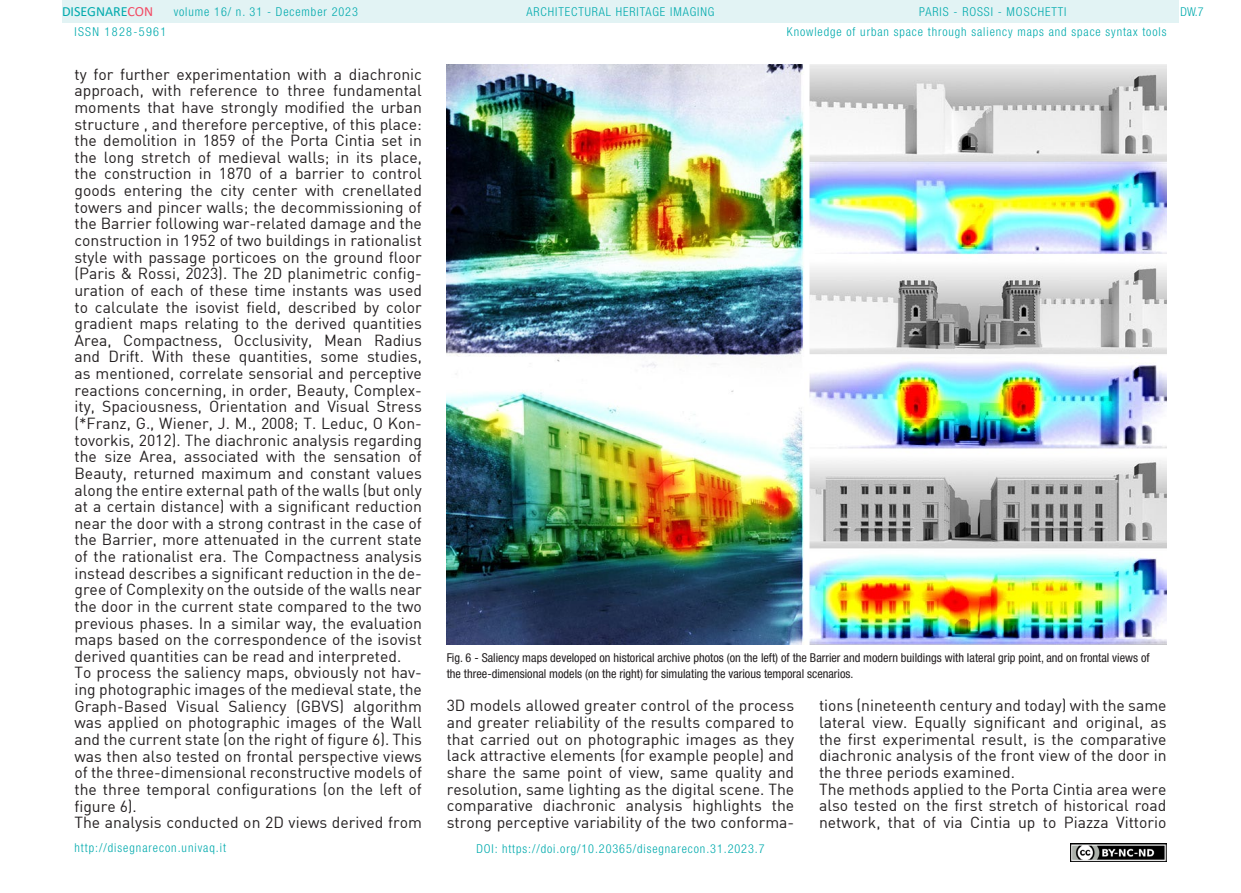
<style>
.page{position:relative;width:1241px;height:893px;background:#fff}
.page>*{position:absolute;margin:0;border:0;box-sizing:border-box;transform-origin:0 0}
.t1{font:15.75px/16.6px "DIN";color:#231f20}
.t2{font:14px "Calibri";color:#00aaad}
.t3{font:300 condensed 12.25px "Helvetica Neue LT Std";letter-spacing:.075em;color:#00aaad}
.t4{font:condensed 12.25px/16.6px "Helvetica Neue LT Std";color:#231f20}
.t5{font:300 condensed 12.25px "Helvetica Neue LT Std";letter-spacing:.11em;color:#00aaad}
.s1{color:#f24862}
</style>
<div class="page">
<div style="left:62px;top:0;width:1116px;height:23px;background:#e2f3f4"></div>
<img style="left:1070px;top:843px;width:96px;height:18px">
<img style="left:446px;top:65px;width:720px;height:580px">
<p class="t2" style="left:62px;top:2px;width:93px">DISEGNARE<span class="s1">CON</span></p>
<p class="t3" style="left:919px;top:5px;width:149px">PARIS - ROSSI - MOSCHETTI</p>
<p class="t3" style="left:174px;top:5px;width:186px">volume 16/ n. 31 - December 2023</p>
<p class="t3" style="left:526px;top:5px;width:189px">ARCHITECTURAL HERITAGE IMAGING</p>
<p class="t5" style="left:74px;top:24px;width:93px">ISSN 1828-5961</p>
<p class="t1" style="left:74px;top:65px;width:349px">ty for further experimentation with a diachronic approach, with reference to three fundamental moments that have strongly modified the urban structure , and therefore perceptive, of this place: the demolition in 1859 of the Porta Cintia set in the long stretch of medieval walls; in its place, the construction in 1870 of a barrier to control goods entering the city center with crenellated towers and pincer walls; the decommissioning of the Barrier following war-related damage and the construction in 1952 of two buildings in rationalist style with passage porticoes on the ground floor (Paris &amp; Rossi, 2023). The 2D planimetric config&shy;uration of each of these time instants was used to calculate the isovist field, described by color gradient maps relating to the derived quantities Area, Compactness, Occlusivity, Mean Radius and Drift. With these quantities, some studies, as mentioned, correlate sensorial and perceptive reactions concerning, in order, Beauty, Complex&shy;ity, Spaciousness, Orientation and Visual Stress (*Franz, G., Wiener, J. M., 2008; T. Leduc, O Kon&shy;tovorkis, 2012). The diachronic analysis regarding the size Area, associated with the sensation of Beauty, returned maximum and constant values along the entire external path of the walls (but only at a certain distance) with a significant reduction near the door with a strong contrast in the case of the Barrier, more attenuated in the current state of the rationalist era. The Compactness analysis instead describes a significant reduction in the de&shy;gree of Complexity on the outside of the walls near the door in the current state compared to the two previous phases. In a similar way, the evaluation maps based on the correspondence of the isovist derived quantities can be read and interpreted.<br>To process the saliency maps, obviously not hav&shy;ing photographic images of the medieval state, the Graph-Based Visual Saliency (GBVS) algorithm was applied on photographic images of the Wall and the current state (on the right of figure 6). This was then also tested on frontal perspective views of the three-dimensional reconstructive models of the three temporal configurations (on the left of figure 6).<br>The analysis conducted on 2D views derived from</p>
<p class="t3" style="left:74px;top:841px;width:153px">http://disegnarecon.univaq.it</p>
<p class="t3" style="left:786px;top:25px;width:381px">Knowledge of urban space through saliency maps and space syntax tools</p>
<p class="t4" style="left:446px;top:649px;width:704px">Fig. 6 - Saliency maps developed on historical archive photos (on the left) of the Barrier and modern buildings with lateral grip point, and on frontal views of the three-dimensional models (on the right) for simulating the various temporal scenarios.</p>
<p class="t1" style="left:819px;top:697px;width:349px">tions (nineteenth century and today) with the same lateral view. Equally significant and original, as the first experimental result, is the comparative diachronic analysis of the front view of the door in the three periods examined.<br>The methods applied to the Porta Cintia area were also tested on the first stretch of historical road network, that of via Cintia up to Piazza Vittorio</p>
<p class="t1" style="left:446px;top:697px;width:349px;text-align:justify">3D models allowed greater control of the process and greater reliability of the results compared to that carried out on photographic images as they lack attractive elements (for example people) and share the same point of view, same quality and resolution, same lighting as the digital scene. The comparative diachronic analysis highlights the strong perceptive variability of the two conforma-</p>
<p class="t3" style="left:476px;top:842px;width:290px">DOI: https://doi.org/10.20365/disegnarecon.31.2023.7</p>
<p class="t3" style="left:1180px;top:5px;width:25px">DW.7</p>
</div>
